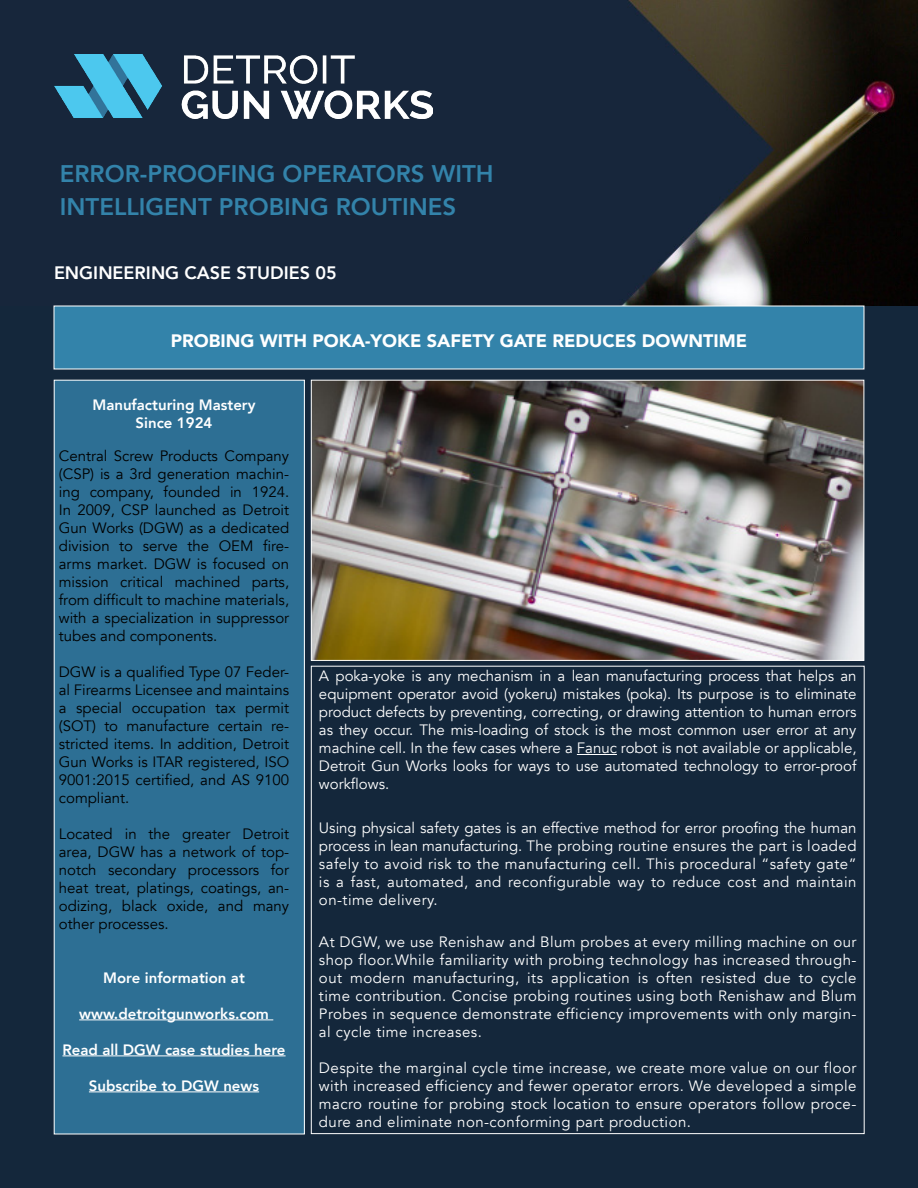
<style>
.page{position:relative;width:918px;height:1188px;background:#fff}
.page>*{position:absolute;margin:0;border:0;box-sizing:border-box;transform-origin:0 0}
.t1{font:800 24px "Avenir";color:#3383aa}
.t2{font:900 18px "Avenir";color:#fff}
.t3{font:800 18px "Avenir";color:#fff}
.t4{font:15px/18px "Avenir";letter-spacing:.03em;color:#fff;text-align:justify}
.t5{font:15px/18px "Avenir";color:#000;text-align:justify}
.t6{font:800 15px "Avenir";color:#fff}
</style>
<div class="page">
<img style="left:0;top:0;width:918px;height:306px">
<div style="left:0;top:306px;width:918px;height:882px;background:#14273b"></div>
<img style="left:313px;top:382px;width:549px;height:277px">
<div style="left:311px;top:380px;width:553px;height:281px;border:1px solid #fff"></div>
<div style="left:54px;top:306px;width:810px;height:63px;background:#3383aa"></div>
<img style="left:54px;top:54px;width:379px;height:65px">
<div style="left:54px;top:380px;width:250px;height:754px;background:#2d6f94"></div>
<hr style="left:79px;top:1020px;width:194px;height:1px;background:#fff">
<hr style="left:62px;top:1056px;width:224px;height:1px;background:#fff">
<hr style="left:89px;top:1092px;width:170px;height:1px;background:#fff">
<div style="left:54px;top:380px;width:251px;height:754px;border:1px solid #fff"></div>
<hr style="left:577px;top:754px;width:40px;height:1px;background:#fff">
<p class="t1" style="left:60px;top:155px;width:435px">ERROR-PROOFING OPERATORS WITH</p>
<p class="t1" style="left:60px;top:188px;width:398px">INTELLIGENT PROBING ROUTINES</p>
<p class="t3" style="left:54px;top:259px;width:284px">ENGINEERING CASE STUDIES 05</p>
<p class="t2" style="left:171px;top:325px;width:578px">PROBING WITH POKA-YOKE SAFETY GATE REDUCES DOWNTIME</p>
<p class="t6" style="left:92px;top:393px;width:165px">Manufacturing Mastery</p>
<p class="t6" style="left:136px;top:411px;width:78px">Since 1924</p>
<p class="t5" style="left:59px;top:447px;width:232px">Central Screw Products Company (CSP) is a 3rd generation machin&shy;ing company, founded in 1924.<br>In 2009, CSP launched as Detroit Gun Works (DGW) as a dedicated division to serve the OEM fire&shy;arms market. DGW is focused on mission critical machined parts, from difficult to machine materials, with a specialization in suppressor tubes and components.</p>
<p class="t5" style="left:59px;top:663px;width:232px">DGW is a qualified Type 07 Feder&shy;al Firearms Licensee and maintains a special occupation tax permit (SOT) to manufacture certain re&shy;stricted items. In addition, Detroit Gun Works is ITAR registered, ISO 9001:2015 certified, and AS 9100 compliant.</p>
<p class="t5" style="left:59px;top:825px;width:232px">Located in the greater Detroit area, DGW has a network of top&shy;notch secondary processors for heat treat, platings, coatings, an&shy;odizing, black oxide, and many other processes.</p>
<p class="t6" style="left:103px;top:966px;width:143px">More information at</p>
<p class="t6" style="left:79px;top:1002px;width:191px">www.detroitgunworks.com</p>
<p class="t6" style="left:62px;top:1038px;width:225px">Read all DGW case studies here</p>
<p class="t6" style="left:89px;top:1074px;width:172px">Subscribe to DGW news</p>
<p class="t4" style="left:319px;top:667px;width:539px">A poka-yoke is any mechanism in a lean manufacturing process that helps an equipment operator avoid (yokeru) mistakes (poka). Its purpose is to eliminate product defects by preventing, correcting, or drawing attention to human errors as they occur. The mis-loading of stock is the most common user error at any machine cell. In the few cases where a Fanuc robot is not available or applicable, Detroit Gun Works looks for ways to use automated technology to error-proof workflows.</p>
<p class="t4" style="left:319px;top:819px;width:539px">Using physical safety gates is an effective method for error proofing the human process in lean manufacturing. The probing routine ensures the part is loaded safely to avoid risk to the manufacturing cell. This procedural “safety gate” is a fast, automated, and reconfigurable way to reduce cost and maintain on-time delivery.</p>
<p class="t4" style="left:319px;top:933px;width:539px">At DGW, we use Renishaw and Blum probes at every milling machine on our shop floor.While familiarity with probing technology has increased through&shy;out modern manufacturing, its application is often resisted due to cycle time contribution. Concise probing routines using both Renishaw and Blum Probes in sequence demonstrate efficiency improvements with only margin&shy;al cycle time increases.</p>
<p class="t4" style="left:319px;top:1059px;width:539px">Despite the marginal cycle time increase, we create more value on our floor with increased efficiency and fewer operator errors. We developed a simple macro routine for probing stock location to ensure operators follow proce&shy;dure and eliminate non-conforming part production.</p>
</div>
